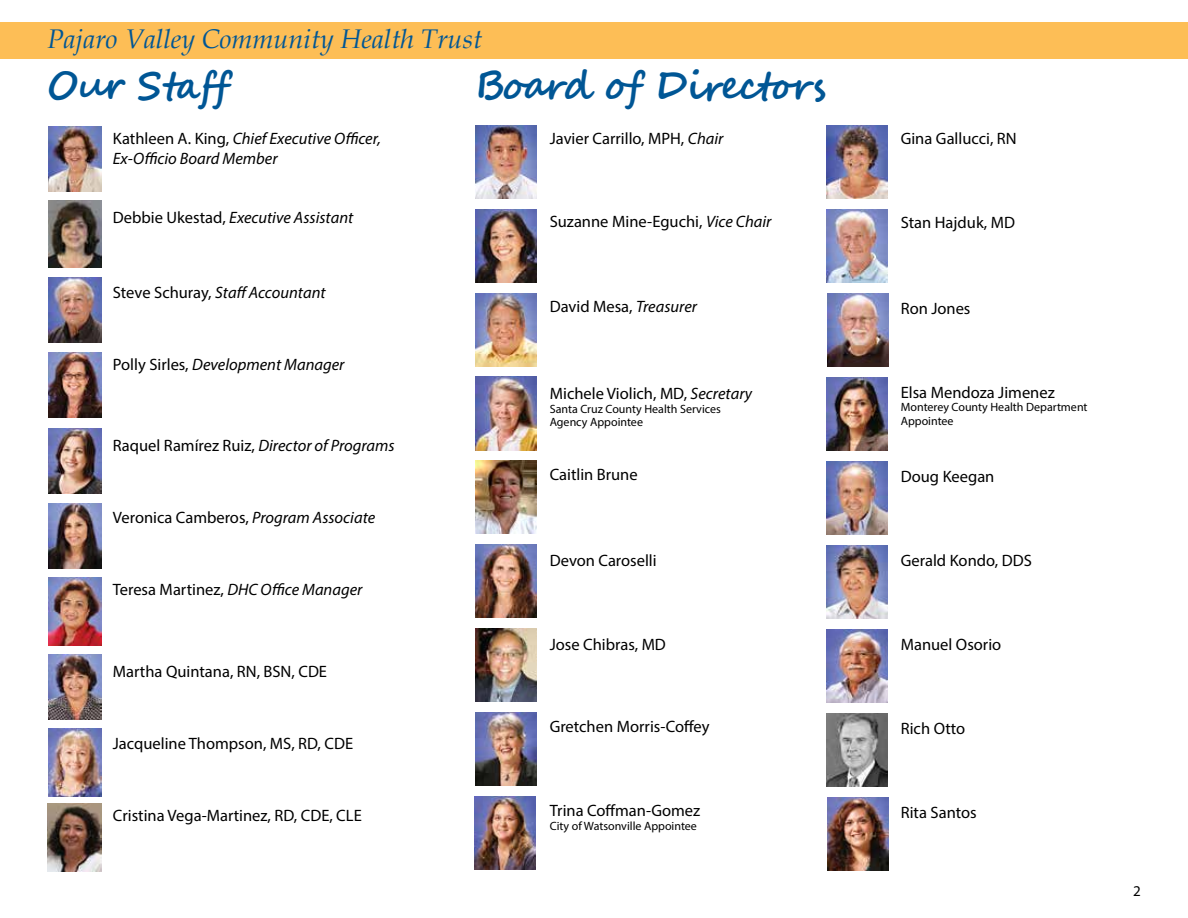
<style>
.page{position:relative;width:1188px;height:918px;background:#fff}
.page>*{position:absolute;margin:0;border:0;box-sizing:border-box;transform-origin:0 0}
.Head_Script{font:700 39px "Segoe Script";letter-spacing:-.04em;color:#005695}
.Head_Script-2{font:italic 27px "Book Antiqua";color:#005695}
.Body_text{font:16.5px "Myriad Pro";color:#000}
.Body_text-2{font:italic 16.5px "Myriad Pro";color:#000}
.Body_text-3{font:15px "Myriad Pro";color:#000}
.t1{font:12px/13.5px "Myriad Pro";color:#000}
.s1{font-style:normal}
.s2{font-style:italic}
</style>
<div class="page">
<div style="left:0;top:22px;width:1188px;height:37px;background:#fdbe56"></div>
<img style="left:48px;top:126px;width:54px;height:65px">
<img style="left:48px;top:655px;width:54px;height:64px">
<img style="left:48px;top:277px;width:54px;height:65px">
<img style="left:48px;top:353px;width:54px;height:65px">
<img style="left:48px;top:428px;width:54px;height:65px">
<img style="left:48px;top:504px;width:54px;height:64px">
<img style="left:475px;top:126px;width:61px;height:73px">
<img style="left:475px;top:545px;width:61px;height:73px">
<img style="left:827px;top:293px;width:61px;height:74px">
<img style="left:475px;top:712px;width:61px;height:73px">
<img style="left:475px;top:209px;width:61px;height:74px">
<img style="left:826px;top:125px;width:61px;height:74px">
<img style="left:826px;top:209px;width:61px;height:74px">
<img style="left:826px;top:377px;width:61px;height:74px">
<img style="left:826px;top:462px;width:61px;height:73px">
<img style="left:826px;top:546px;width:61px;height:73px">
<img style="left:475px;top:293px;width:61px;height:73px">
<img style="left:826px;top:630px;width:61px;height:73px">
<img style="left:475px;top:377px;width:61px;height:73px">
<img style="left:475px;top:796px;width:61px;height:73px">
<img style="left:48px;top:201px;width:54px;height:67px">
<img style="left:475px;top:461px;width:61px;height:73px">
<img style="left:476px;top:628px;width:61px;height:74px">
<img style="left:826px;top:714px;width:61px;height:73px">
<img style="left:48px;top:578px;width:54px;height:67px">
<img style="left:47px;top:804px;width:54px;height:68px">
<img style="left:48px;top:729px;width:54px;height:67px">
<img style="left:827px;top:798px;width:61px;height:73px">
<p class="Head_Script-2" style="left:47px;top:20px;width:436px">Pajaro Valley Community Health Trust</p>
<p class="Head_Script" style="left:47px;top:53px;width:188px">Our Staff</p>
<p class="Head_Script" style="left:475px;top:53px;width:353px">Board of Directors</p>
<p class="Body_text-2" style="left:113px;top:129px;width:270px"><span class="s1">Kathleen A. King,</span> Chief Executive Officer,</p>
<p class="Body_text-2" style="left:113px;top:148px;width:166px">Ex-Officio Board Member</p>
<p class="Body_text-2" style="left:113px;top:207px;width:242px"><span class="s1">Debbie Ukestad,</span> Executive Assistant</p>
<p class="Body_text-2" style="left:113px;top:282px;width:214px"><span class="s1">Steve Schuray,</span> Staff Accountant</p>
<p class="Body_text-2" style="left:113px;top:354px;width:233px"><span class="s1">Polly Sirles,</span> Development Manager</p>
<p class="Body_text" style="left:113px;top:435px;width:283px">Raquel Ramírez Ruiz, <span class="s2">Director of Programs</span></p>
<p class="Body_text" style="left:113px;top:507px;width:264px">Veronica Camberos, <span class="s2">Program Associate</span></p>
<p class="Body_text-2" style="left:113px;top:579px;width:251px"><span class="s1">Teresa Martinez,</span> DHC Office Manager</p>
<p class="Body_text" style="left:113px;top:661px;width:216px">Martha Quintana, RN, BSN, CDE</p>
<p class="Body_text" style="left:113px;top:733px;width:242px">Jacqueline Thompson, MS, RD, CDE</p>
<p class="Body_text" style="left:113px;top:805px;width:250px">Cristina Vega-Martinez, RD, CDE, CLE</p>
<p class="Body_text" style="left:550px;top:129px;width:175px">Javier Carrillo, MPH, <span class="s2">Chair</span></p>
<p class="Body_text" style="left:550px;top:211px;width:223px">Suzanne Mine-Eguchi, <span class="s2">Vice Chair</span></p>
<p class="Body_text" style="left:550px;top:297px;width:149px">David Mesa, <span class="s2">Treasurer</span></p>
<p class="Body_text" style="left:550px;top:384px;width:204px">Michele Violich, MD, <span class="s2">Secretary</span></p>
<p class="t1" style="left:550px;top:402px;width:173px">Santa Cruz County Health Services<br>Agency Appointee</p>
<p class="Body_text" style="left:550px;top:465px;width:89px">Caitlin Brune</p>
<p class="Body_text" style="left:550px;top:550px;width:108px">Devon Caroselli</p>
<p class="Body_text" style="left:550px;top:634px;width:118px">Jose Chibras, MD</p>
<p class="Body_text" style="left:550px;top:717px;width:161px">Gretchen Morris-Coffey</p>
<p class="Body_text" style="left:550px;top:801px;width:152px">Trina Coffman-Gomez</p>
<p class="t1" style="left:550px;top:819px;width:149px">City of Watsonville Appointee</p>
<p class="Body_text" style="left:901px;top:129px;width:117px">Gina Gallucci, RN</p>
<p class="Body_text" style="left:901px;top:213px;width:116px">Stan Hajduk, MD</p>
<p class="Body_text" style="left:901px;top:298px;width:71px">Ron Jones</p>
<p class="Body_text" style="left:901px;top:382px;width:156px">Elsa Mendoza Jimenez</p>
<p class="t1" style="left:901px;top:400px;width:188px">Monterey County Health Department<br>Appointee</p>
<p class="Body_text" style="left:901px;top:466px;width:95px">Doug Keegan</p>
<p class="Body_text" style="left:901px;top:550px;width:133px">Gerald Kondo, DDS</p>
<p class="Body_text" style="left:901px;top:634px;width:102px">Manuel Osorio</p>
<p class="Body_text" style="left:901px;top:718px;width:66px">Rich Otto</p>
<p class="Body_text" style="left:901px;top:802px;width:77px">Rita Santos</p>
<p class="Body_text-3" style="left:1133px;top:881px;width:9px">2</p>
</div>
